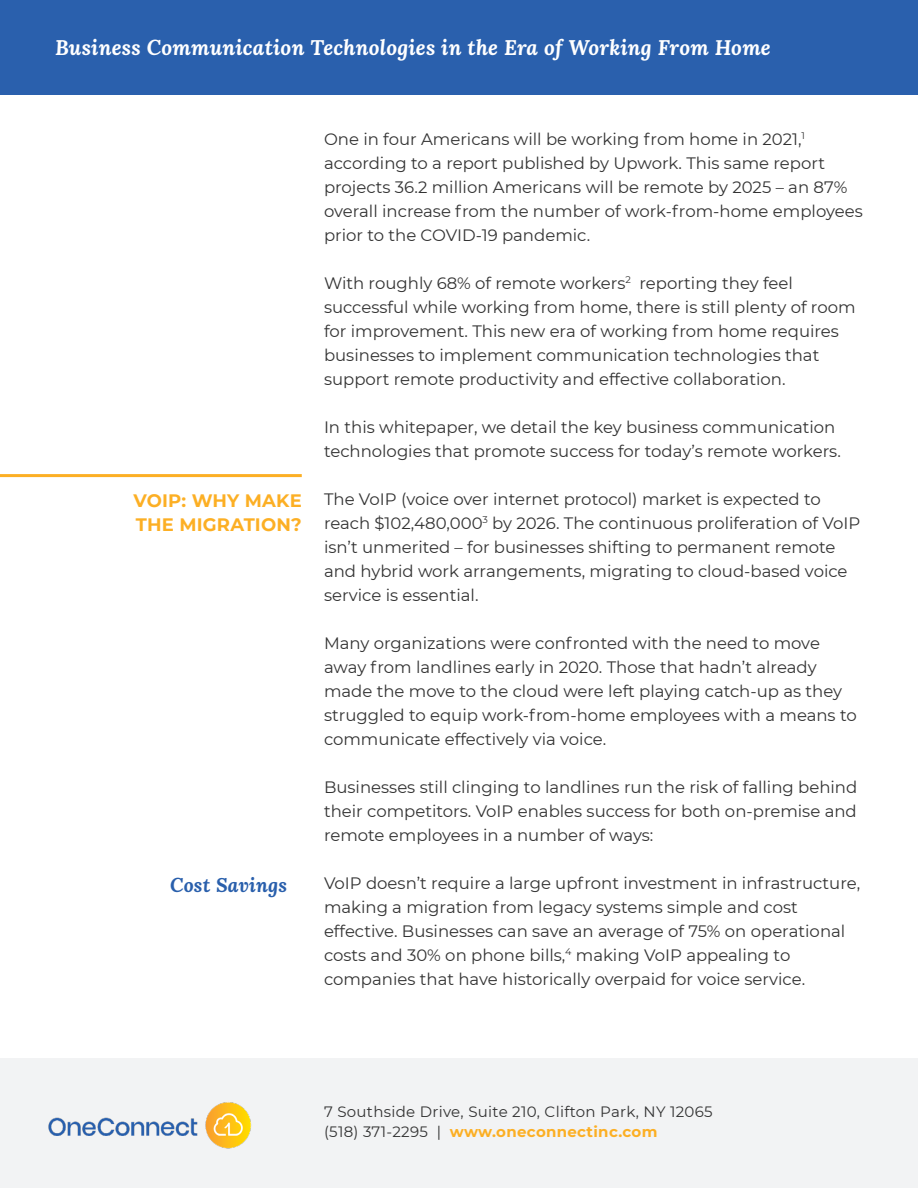
<style>
.page{position:relative;width:918px;height:1188px;background:#fff}
.page>*{position:absolute;margin:0;border:0;box-sizing:border-box;transform-origin:0 0}
.t1{font:italic 700 21px "Lora";letter-spacing:.01em;color:#fff}
.t2{font:italic 700 19.5px "Lora";letter-spacing:.01em;color:#295fac}
.t3{font:700 18px/24px "Montserrat";letter-spacing:.01em;color:#fcaf24}
.t4{font:16.5px/24px "Montserrat";color:#333}
.t5{font:15px/19.5px "Montserrat";letter-spacing:.02em;color:#333}
.s1{font-weight:700;color:#fcaf24}
</style>
<div class="page">
<div style="left:0;top:0;width:918px;height:94px;background:#2a60ad"></div>
<div style="left:0;top:1058px;width:918px;height:130px;background:#f2f3f4"></div>
<img style="left:48px;top:1102px;width:203px;height:47px">
<hr style="left:0;top:474px;width:302px;height:3px;background:#fcaf24">
<p class="t1" style="left:55px;top:33px;width:717px">Business Communication Technologies in the Era of Working From Home</p>
<p class="t3" style="left:133px;top:488px;width:170px">VOIP: WHY MAKE<br>THE MIGRATION?</p>
<p class="t2" style="left:170px;top:871px;width:119px">Cost Savings</p>
<p class="t4" style="left:324px;top:126px;width:540px">One in four Americans will be working from home in 2021,<sup>1 </sup>according to a report published by Upwork. This same report projects 36.2 million Americans will be remote by 2025 – an 87% overall increase from the number of work-from-home employees prior to the COVID-19 pandemic.</p>
<p class="t4" style="left:324px;top:270px;width:533px">With roughly 68% of remote workers<sup>2</sup> reporting they feel successful while working from home, there is still plenty of room for improvement. This new era of working from home requires businesses to implement communication technologies that support remote productivity and effective collaboration.</p>
<p class="t4" style="left:324px;top:414px;width:518px">In this whitepaper, we detail the key business communication technologies that promote success for today’s remote workers.</p>
<p class="t4" style="left:324px;top:486px;width:538px">The VoIP (voice over internet protocol) market is expected to reach $102,480,000<sup>3</sup> by 2026. The continuous proliferation of VoIP isn’t unmerited – for businesses shifting to permanent remote and hybrid work arrangements, migrating to cloud-based voice service is essential.</p>
<p class="t4" style="left:324px;top:630px;width:534px">Many organizations were confronted with the need to move away from landlines early in 2020. Those that hadn’t already made the move to the cloud were left playing catch-up as they struggled to equip work-from-home employees with a means to communicate effectively via voice.</p>
<p class="t4" style="left:324px;top:774px;width:535px;text-align:justify">Businesses still clinging to landlines run the risk of falling behind their competitors. VoIP enables success for both on-premise and remote employees in a number of ways:</p>
<p class="t4" style="left:324px;top:870px;width:538px">VoIP doesn’t require a large upfront investment in infrastructure, making a migration from legacy systems simple and cost effective. Businesses can save an average of 75% on operational costs and 30% on phone bills,<sup>4</sup> making VoIP appealing to companies that have historically overpaid for voice service.</p>
<p class="t5" style="left:324px;top:1102px;width:390px">7 Southside Drive, Suite 210, Clifton Park, NY 12065 (518) 371-2295 | <span class="s1">www.oneconnectinc.com</span></p>
</div>
